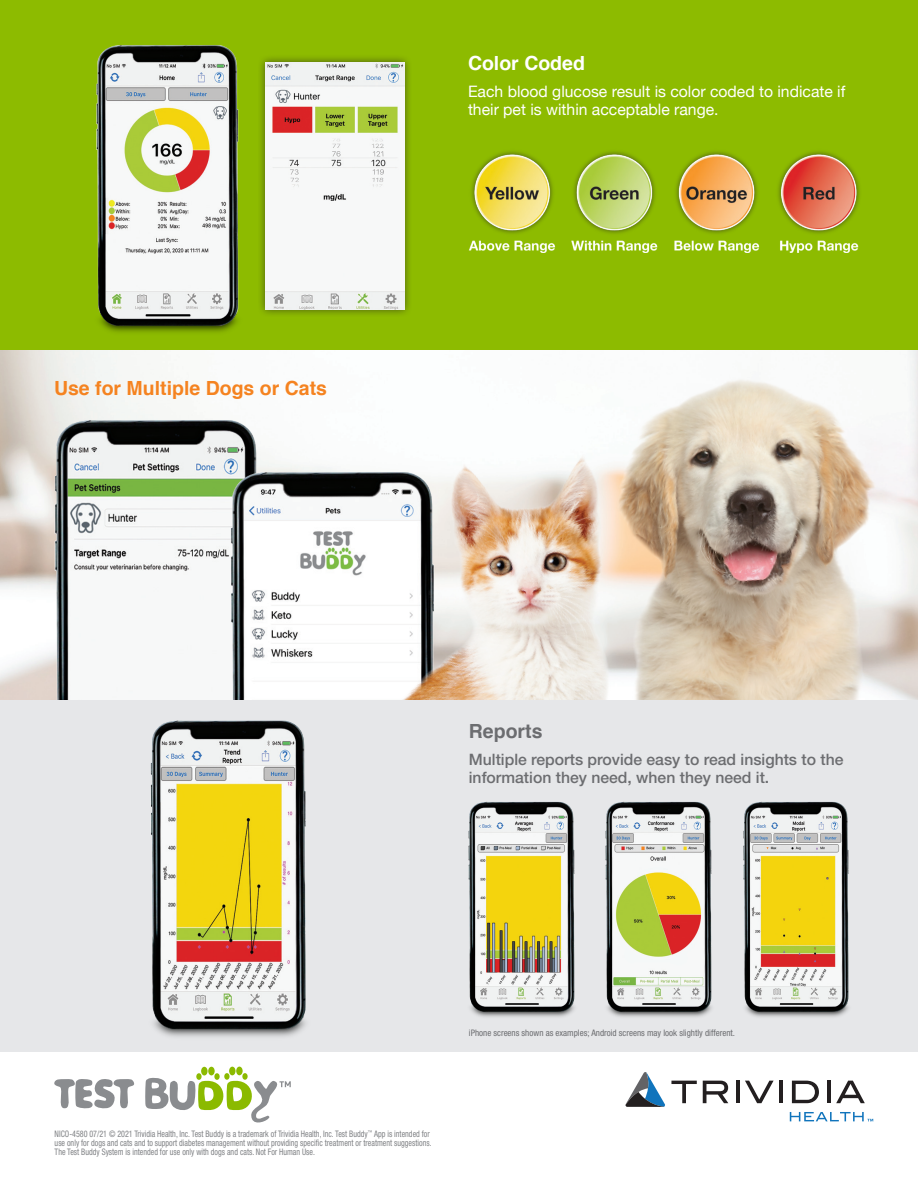
<style>
.page{position:relative;width:918px;height:1188px;background:#fff}
.page>*{position:absolute;margin:0;border:0;box-sizing:border-box;transform-origin:0 0}
.t1{font:700 19.5px "Helvetica";color:#f58320}
.t2{font:700 19.5px "Helvetica";color:#fff}
.t3{font:700 19.5px "Helvetica";color:#6c6d70}
.t4{font:500 15.75px/18.9px "Helvetica Neue";color:#6c6d70}
.t5{font:15.75px/18.9px "Helvetica Neue";color:#fff}
.t6{font:condensed 9px/9px "Helvetica Neue LT Std";color:#808285;scale:.89 1}
.t7{font:condensed 9px "Helvetica Neue LT Std";color:#6c6d70}
</style>
<div class="page">
<div style="left:0;top:0;width:918px;height:351px;background:#8dbb00"></div>
<img style="left:469px;top:151px;width:391px;height:101px">
<img style="left:96px;top:45px;width:143px;height:288px">
<div style="left:258px;top:54px;width:155px;height:264px;background:#231f20;opacity:.65"></div>
<img style="left:266px;top:62px;width:139px;height:247px">
<img style="left:38px;top:417px;width:239px;height:283px">
<img style="left:214px;top:469px;width:102px;height:231px">
<img style="left:316px;top:397px;width:287px;height:303px">
<img style="left:603px;top:350px;width:304px;height:350px">
<svg style="left:671px;top:1081px;width:26px;height:22px"></svg>
<svg style="left:703px;top:1081px;width:25px;height:22px"></svg>
<hr style="left:736px;top:1081px;width:3px;height:22px;background:#231f20">
<svg style="left:745px;top:1081px;width:29px;height:22px"></svg>
<hr style="left:779px;top:1081px;width:4px;height:22px;background:#231f20">
<svg style="left:792px;top:1081px;width:27px;height:22px"></svg>
<hr style="left:827px;top:1081px;width:3px;height:22px;background:#231f20">
<svg style="left:836px;top:1081px;width:29px;height:22px"></svg>
<svg style="left:625px;top:1072px;width:40px;height:35px"></svg>
<svg style="left:790px;top:1112px;width:83px;height:9px"></svg>
<div style="left:0;top:700px;width:918px;height:352px;background:#e6e7e9"></div>
<img style="left:150px;top:720px;width:156px;height:317px">
<img style="left:468px;top:801px;width:107px;height:216px">
<img style="left:605px;top:801px;width:107px;height:216px">
<img style="left:743px;top:801px;width:106px;height:216px">
<div style="left:224px;top:1073px;width:6px;height:7px;background:#8bba00;border-radius:50%"></div>
<div style="left:242px;top:1073px;width:6px;height:7px;background:#8bba00;border-radius:50%"></div>
<div style="left:229px;top:1067px;width:7px;height:8px;background:#8bba00;border-radius:50%"></div>
<div style="left:236px;top:1067px;width:7px;height:8px;background:#8bba00;border-radius:50%"></div>
<div style="left:196px;top:1073px;width:6px;height:7px;background:#8bba00;border-radius:50%"></div>
<svg style="left:214px;top:1073px;width:6px;height:7px"></svg>
<div style="left:201px;top:1067px;width:7px;height:8px;background:#8bba00;border-radius:50%"></div>
<div style="left:208px;top:1067px;width:7px;height:8px;background:#8bba00;border-radius:50%"></div>
<svg style="left:54px;top:1079px;width:81px;height:30px"></svg>
<svg style="left:145px;top:1077px;width:146px;height:46px"></svg>
<p class="t1" style="left:54px;top:372px;width:275px">Use for Multiple Dogs or Cats</p>
<p class="t2" style="left:468px;top:47px;width:119px">Color Coded</p>
<p class="t5" style="left:468px;top:82px;width:379px">Each blood glucose result is color coded to indicate if their pet is within acceptable range.</p>
<p class="t3" style="left:469px;top:715px;width:75px">Reports</p>
<p class="t4" style="left:469px;top:749px;width:376px">Multiple reports provide easy to read insights to the information they need, when they need it.</p>
<p class="t6" style="left:55px;top:1129px;width:425px">NICO-4580 07/21 © 2021 Trividia Health, Inc. Test Buddy is a trademark of Trividia Health, Inc. Test Buddy<sup>™</sup> App is intended for use only for dogs and cats and to support diabetes management without providing specific treatment or treatment suggestions.<br>The Test Buddy System is intended for use only with dogs and cats. Not For Human Use.</p>
<p class="t7" style="left:469px;top:1028px;width:268px">iPhone screens shown as examples; Android screens may look slightly different.</p>
</div>
